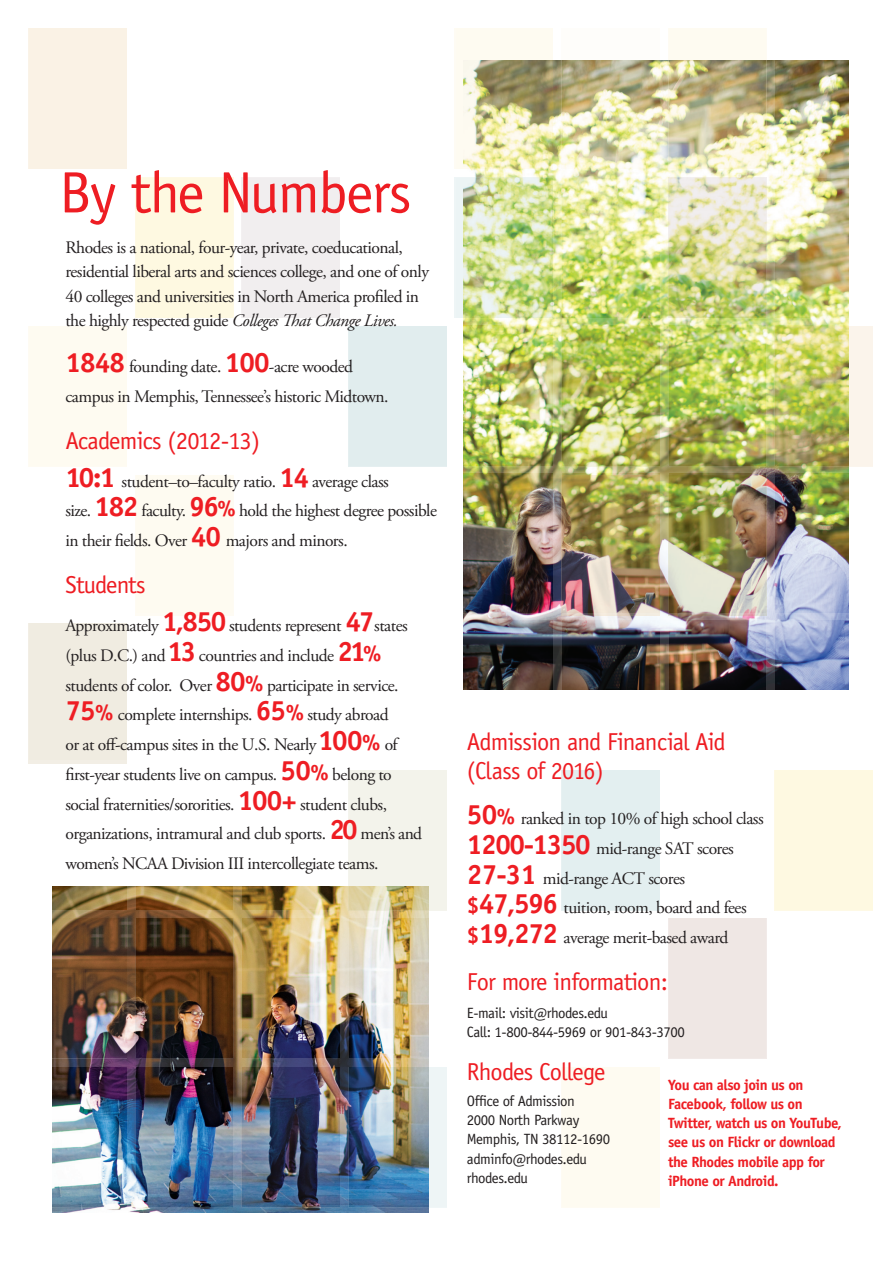
<style>
.page{position:relative;width:893px;height:1271px;background:#fff}
.page>*{position:absolute;margin:0;border:0;box-sizing:border-box;transform-origin:0 0}
.t1{font:58.45px "Officina Sans";letter-spacing:-.025em;color:#ee1d23}
.t2{font:24.5px/28.9px "Officina Sans";letter-spacing:-.035em;color:#ee1d23}
.t3{font:17.5px/29.8px "Adobe Garamond Pro";letter-spacing:-.03em;color:#231f20}
.t4{font:14.88px/19.2px "Officina Sans";letter-spacing:-.03em;color:#231f20}
.t5{font:700 14.88px/19.2px "Officina Sans";letter-spacing:-.035em;color:#ee1d23}
.s1{font-style:italic}
.s2{font-family:"Officina Sans";font-weight:700;font-size:28px;color:#ee1d23}
.s3{font-family:"Officina Sans";font-weight:700;font-size:22.75px;color:#ee1d23}
</style>
<div class="page">
<img style="left:53px;top:886px;width:375px;height:321px">
<img style="left:464px;top:61px;width:384px;height:628px">
<div style="left:774px;top:770px;width:98px;height:141px;background:#fef9e1"></div>
<img style="left:774px;top:326px;width:98px;height:140px">
<img style="left:668px;top:177px;width:98px;height:141px">
<img style="left:668px;top:475px;width:98px;height:138px">
<div style="left:667px;top:917px;width:99px;height:141px;background:#efe7e4"></div>
<div style="left:561px;top:770px;width:98px;height:141px;background:#e3eff0"></div>
<div style="left:561px;top:1066px;width:98px;height:141px;background:#fefbf1"></div>
<img style="left:561px;top:475px;width:98px;height:138px">
<img style="left:561px;top:326px;width:98px;height:140px">
<svg style="left:455px;top:177px;width:98px;height:141px;background:#d1dfa5"></svg>
<svg style="left:348px;top:770px;width:98px;height:140px;background:#eeecde"></svg>
<img style="left:348px;top:1066px;width:98px;height:141px">
<div style="left:348px;top:326px;width:98px;height:141px;background:#e1edee"></div>
<div style="left:241px;top:177px;width:99px;height:141px;background:#f1eeef"></div>
<img style="left:242px;top:1066px;width:98px;height:141px">
<div style="left:135px;top:177px;width:98px;height:141px;background:#fef9e1"></div>
<div style="left:135px;top:475px;width:98px;height:141px;background:#fefbf1"></div>
<img style="left:135px;top:917px;width:98px;height:141px">
<img style="left:668px;top:28px;width:98px;height:141px">
<img style="left:561px;top:60px;width:98px;height:109px">
<svg style="left:455px;top:28px;width:98px;height:141px"></svg>
<div style="left:28px;top:28px;width:99px;height:141px;background:#faf2e5"></div>
<div style="left:28px;top:326px;width:99px;height:141px;background:#fefbf1"></div>
<div style="left:28px;top:622px;width:99px;height:141px;background:#f0ece1"></div>
<img style="left:52px;top:917px;width:75px;height:141px">
<img style="left:766px;top:28px;width:8px;height:1030px">
<img style="left:660px;top:60px;width:8px;height:998px">
<img style="left:553px;top:60px;width:8px;height:630px">
<img style="left:340px;top:886px;width:8px;height:321px">
<svg style="left:234px;top:886px;width:8px;height:321px;background:#958a74"></svg>
<svg style="left:127px;top:886px;width:8px;height:321px;background:#7a787f"></svg>
<svg style="left:464px;top:169px;width:385px;height:8px"></svg>
<svg style="left:463px;top:318px;width:386px;height:7px;background:#d7e298"></svg>
<img style="left:446px;top:466px;width:427px;height:6px">
<svg style="left:233px;top:613px;width:616px;height:6px"></svg>
<div style="left:0;top:760px;width:892px;height:9px;background:#fff"></div>
<svg style="left:52px;top:910px;width:821px;height:7px"></svg>
<img style="left:52px;top:1058px;width:715px;height:8px">
<svg style="left:52px;top:1207px;width:608px;height:6px"></svg>
<h1 class="t1" style="left:59px;top:158px;width:354px">By the Numbers</h1>
<p class="t3" style="left:65px;top:236px;width:365px;line-height:24.5px">Rhodes is a national, four-year, private, coeducational, residential liberal arts and sciences college, and one of only 40 colleges and universities in North America profiled in the highly respected guide <span class="s1">Colleges That Change Lives.</span></p>
<p class="t3" style="left:65px;top:352px;width:325px"><span class="s2">1848</span> founding date. <span class="s2">100</span>-acre wooded campus in Memphis, Tennessee’s historic Midtown.</p>
<h2 class="t2" style="left:65px;top:426px;width:196px">Academics (2012-13)</h2>
<p class="t3" style="left:65px;top:467px;width:373px"><span class="s2">10:1</span> student–to–faculty ratio. <span class="s2">14</span> average class<br>size. <span class="s2">182</span> faculty. <span class="s2">96</span><span class="s3">%</span> hold the highest degree possible in their fields. Over <span class="s2">40</span> majors and minors.</p>
<h2 class="t2" style="left:65px;top:570px;width:82px">Students</h2>
<p class="t3" style="left:65px;top:611px;width:358px">Approximately <span class="s2">1,850</span> students represent <span class="s2">47</span> states (plus D.C.) and <span class="s2">13</span> countries and include <span class="s2">21</span><span class="s3">% </span>students of color. Over <span class="s2">80</span><span class="s3">%</span> participate in service.<br><span class="s2">75</span><span class="s3">%</span> complete internships. <span class="s2">65</span><span class="s3">%</span> study abroad<br>or at off-campus sites in the U.S. Nearly <span class="s2">100</span><span class="s3">%</span> of first-year students live on campus. <span class="s2">50</span><span class="s3">%</span> belong to social fraternities/sororities. <span class="s2">100+</span> student clubs, organizations, intramural and club sports. <span class="s2">20</span> men’s and women’s NCAA Division III intercollegiate teams.</p>
<h2 class="t2" style="left:467px;top:727px;width:260px">Admission and Financial Aid (Class of 2016)</h2>
<p class="t3" style="left:467px;top:804px;width:298px"><span class="s2">50</span><span class="s3">%</span> ranked in top 10% of high school class <span class="s2">1200-1350</span> mid-range SAT scores <span class="s2">27-31</span> mid-range ACT scores <span class="s3">$</span><span class="s2">47,596</span> tuition, room, board and fees <span class="s3">$</span><span class="s2">19,272</span> average merit-based award</p>
<h2 class="t2" style="left:467px;top:967px;width:202px">For more information:</h2>
<p class="t4" style="left:467px;top:1003px;width:219px">E-mail: visit@rhodes.edu<br>Call: 1-800-844-5969 or 901-843-3700</p>
<h2 class="t2" style="left:467px;top:1057px;width:140px">Rhodes College</h2>
<p class="t4" style="left:467px;top:1091px;width:145px">Office of Admission<br>2000 North Parkway<br>Memphis, TN 38112-1690 adminfo@rhodes.edu rhodes.edu</p>
<p class="t5" style="left:668px;top:1074px;width:175px">You can also join us on<br>Facebook, follow us on<br>Twitter, watch us on YouTube, see us on Flickr or download the Rhodes mobile app for iPhone or Android.</p>
</div>
